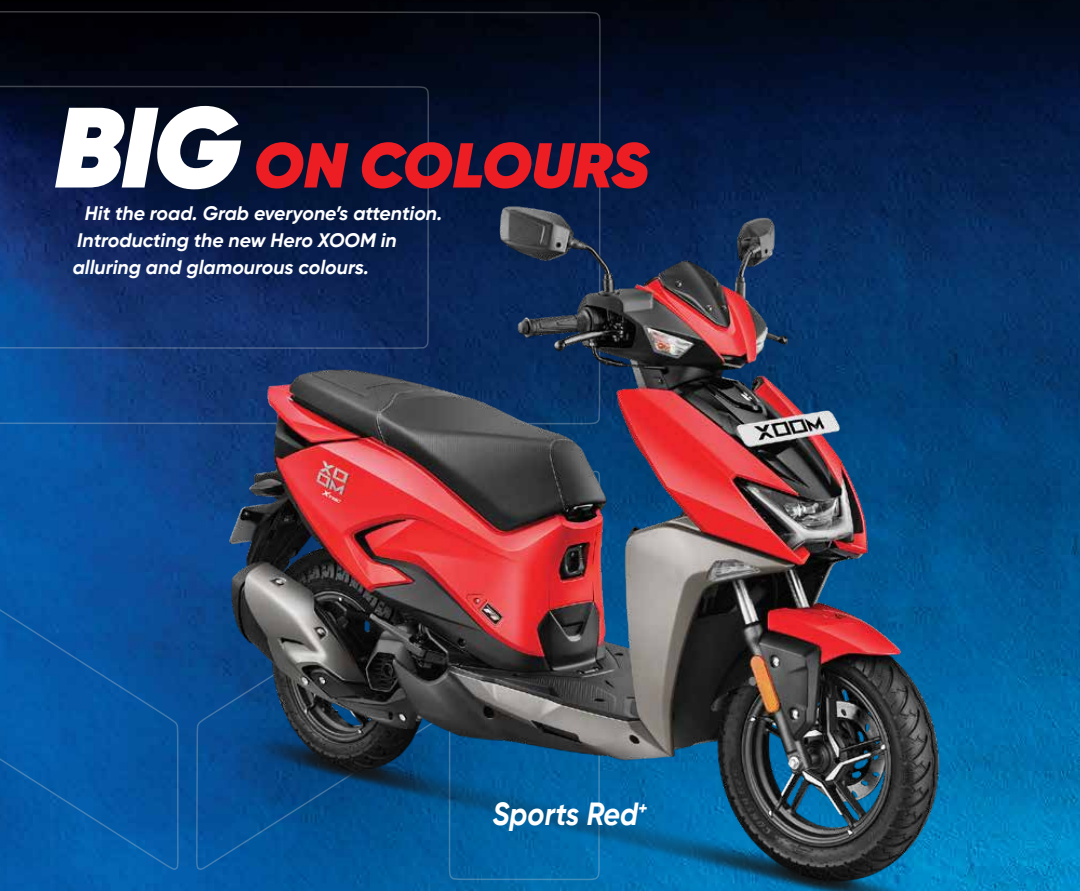
<style>
.page{position:relative;width:1080px;height:891px;background:#fff}
.page>*{position:absolute;margin:0;border:0;box-sizing:border-box;transform-origin:0 0}
.t1{font:italic 800 63.3px "Gilroy";color:#ed1d24}
.t2{font:italic 700 31.95px "Gilroy";color:#fff;scale:.9 1}
.t3{font:italic 700 19.5px/27px "Gilroy";color:#fff}
.s1{font-size:113.85px;color:#fff}
</style>
<div class="page">
<img style="left:0;top:0;width:1080px;height:891px">
<svg style="left:0;top:10px;width:195px;height:458px;background:#09244f"></svg>
<div style="left:0;top:468px;width:96px;height:412px;background:#0559a7"></div>
<svg style="left:195px;top:10px;width:406px;height:174px;background:#030d22"></svg>
<img style="left:96px;top:184px;width:969px;height:707px">
<h1 class="t1" style="left:54px;top:125px;width:596px"><span class="s1">BIG</span> ON COLOURS</h1>
<p class="t3" style="left:73px;top:200px;width:371px;text-indent:12px">Hit the road. Grab everyone’s attention.<br>Introducting the new Hero XOOM in alluring and glamourous colours.</p>
<h2 class="t2" style="left:493px;top:794px;width:173px">Sports Red<sup>+</sup></h2>
</div>
